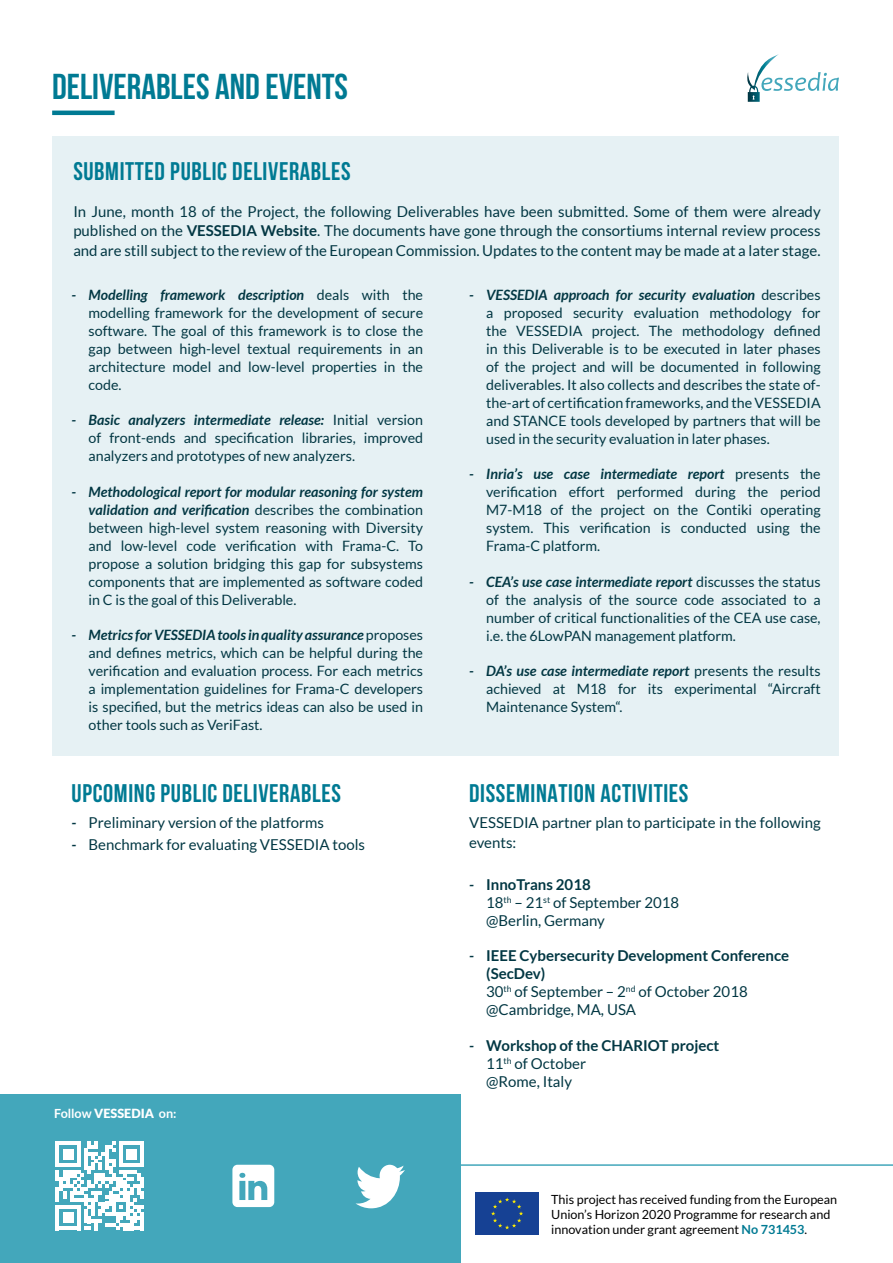
<style>
.page{position:relative;width:893px;height:1263px;background:#fff}
.page>*{position:absolute;margin:0;border:0;box-sizing:border-box;transform-origin:0 0}
.t1{font:700 36px "Bebas Neue";color:#007a93}
.t2{font:700 25.5px "Bebas Neue";letter-spacing:.025em;color:#007a93}
.t3{font:15px/19.5px "Lato";color:#023743}
.t4{font:700 15px/18px "Lato";color:#023743}
.t5{font:14.25px/18px "Lato";color:#023743;text-align:justify}
.t6{font:12.6px/15.1px "Lato";color:#000}
.t7{font:700 12.6px "Lato";color:#fff}
.s1{font-weight:700}
.s2{font-weight:700;font-style:italic}
.s3{font-weight:900}
.s4{font-style:italic}
.s5{font-weight:400}
.s6{font-weight:700;color:#007a93}
</style>
<div class="page">
<div style="left:475px;top:1192px;width:64px;height:43px;background:#164194"></div>
<svg style="left:491px;top:1197px;width:32px;height:32px"></svg>
<div style="left:0;top:1095px;width:461px;height:168px;background:#43a7bb"></div>
<svg style="left:355px;top:1165px;width:50px;height:43px"></svg>
<svg style="left:232px;top:1165px;width:42px;height:42px"></svg>
<svg style="left:56px;top:1141px;width:88px;height:89px"></svg>
<hr style="left:52px;top:111px;width:63px;height:4px;background:#007a93">
<svg style="left:747px;top:54px;width:92px;height:48px"></svg>
<div style="left:52px;top:136px;width:787px;height:620px;background:#e6f1f4"></div>
<hr style="left:447px;top:1164px;width:446px;height:2px;background:#43a7bb">
<h1 class="t1" style="left:52px;top:67px;width:297px">DELIVERABLES AND EVENTS</h1>
<h2 class="t2" style="left:73px;top:158px;width:279px">SUBMITTED PUBLIC DELIVERABLES</h2>
<p class="t3" style="left:73px;top:201px;width:749px;text-align:justify">In June, month 18 of the Project, the following Deliverables have been submitted. Some of them were already published on the <span class="s1">VESSEDIA Website</span>. The documents have gone through the consortiums internal review process and are still subject to the review of the European Commission. Updates to the content may be made at a later stage.</p>
<p class="t5" style="left:89px;top:285px;width:336px;text-indent:-17px"><span class="s2">- Modelling framework description</span> deals with the modelling framework for the development of secure software. The goal of this framework is to close the gap between high-level textual requirements in an architecture model and low-level properties in the code.</p>
<p class="t5" style="left:89px;top:411px;width:336px;text-indent:-17px"><span class="s2">- Basic analyzers intermediate release:</span> Initial version of front-ends and specification libraries, improved analyzers and prototypes of new analyzers.</p>
<p class="t5" style="left:89px;top:482px;width:336px;text-indent:-17px"><span class="s2">- Methodological report for modular reasoning for system validation and verification</span> describes the combination between high-level system reasoning with Diversity and low-level code verification with Frama-C. To propose a solution bridging this gap for subsystems components that are implemented as software coded in C is the goal of this Deliverable.</p>
<p class="t5" style="left:89px;top:626px;width:336px;text-indent:-17px"><span class="s2">- Metrics for VESSEDIA tools in quality assurance</span>proposes and defines metrics, which can be helpful during the verification and evaluation process. For each metrics a implementation guidelines for Frama-C developers is specified, but the metrics ideas can also be used in other tools such as VeriFast.</p>
<h2 class="t2" style="left:72px;top:779px;width:271px">UPCOMING PUBLIC DELIVERABLES</h2>
<p class="t3" style="left:72px;top:813px;width:254px"><span class="s2">-</span> Preliminary version of the platforms</p>
<p class="t3" style="left:72px;top:835px;width:295px"><span class="s2">-</span> Benchmark for evaluating VESSEDIA tools</p>
<p class="t7" style="left:54px;top:1106px;width:124px">Follow <span class="s3">VESSEDIA</span> on:</p>
<p class="t5" style="left:486px;top:285px;width:336px;text-indent:-17px"><span class="s2">- VESSEDIA approach for security evaluation</span> describes a proposed security evaluation methodology for the VESSEDIA project. The methodology defined in this Deliverable is to be executed in later phases of the project and will be documented in following deliverables. It also collects and describes the state of&shy;the-art of certification frameworks, and the VESSEDIA and STANCE tools developed by partners that will be used in the security evaluation in later phases.</p>
<p class="t5" style="left:486px;top:465px;width:336px;text-indent:-17px"><span class="s2">- Inria’s use case intermediate report</span> presents the verification effort performed during the period M7-M18 of the project on the Contiki operating system. This verification is conducted using the Frama-C platform.</p>
<p class="t5" style="left:486px;top:572px;width:336px;text-indent:-17px"><span class="s2">- CEA’s use case intermediate report</span> discusses the status of the analysis of the source code associated to a number of critical functionalities of the CEA use case, i.e. the 6LowPAN management platform.</p>
<p class="t5" style="left:486px;top:662px;width:336px;text-indent:-17px"><span class="s2">- DA’s use case intermediate report</span> presents the results achieved at M18 for its experimental “Aircraft Maintenance System“.</p>
<h2 class="t2" style="left:469px;top:779px;width:221px">DISSEMINATION ACTIVITIES</h2>
<p class="t3" style="left:469px;top:813px;width:353px">VESSEDIA partner plan to participate in the following events:</p>
<p class="t3" style="left:486px;top:875px;width:195px;line-height:18px;text-indent:-17px"><span class="s2">-</span> <span class="s1">InnoTrans 2018<br></span>18<sup>th</sup> – 21<sup>st</sup> of September 2018 @Berlin, Germany</p>
<p class="t4" style="left:486px;top:946px;width:305px;text-indent:-17px"><span class="s4">-</span> IEEE Cybersecurity Development Conference (SecDev)<br><span class="s5">30</span><sup>th</sup> <span class="s5">of September – 2</span><sup>nd</sup> <span class="s5">of October 2018 @Cambridge, MA, USA</span></p>
<p class="t4" style="left:486px;top:1036px;width:235px;text-indent:-17px"><span class="s4">-</span> Workshop of the CHARIOT project<br><span class="s5">11</span><sup>th</sup> <span class="s5">of October<br>@Rome, Italy</span></p>
<p class="t6" style="left:551px;top:1191px;width:288px">This project has received funding from the European<br>Union’s Horizon 2020 Programme for research and innovation under grant agreement <span class="s6">No 731453</span>.</p>
</div>
